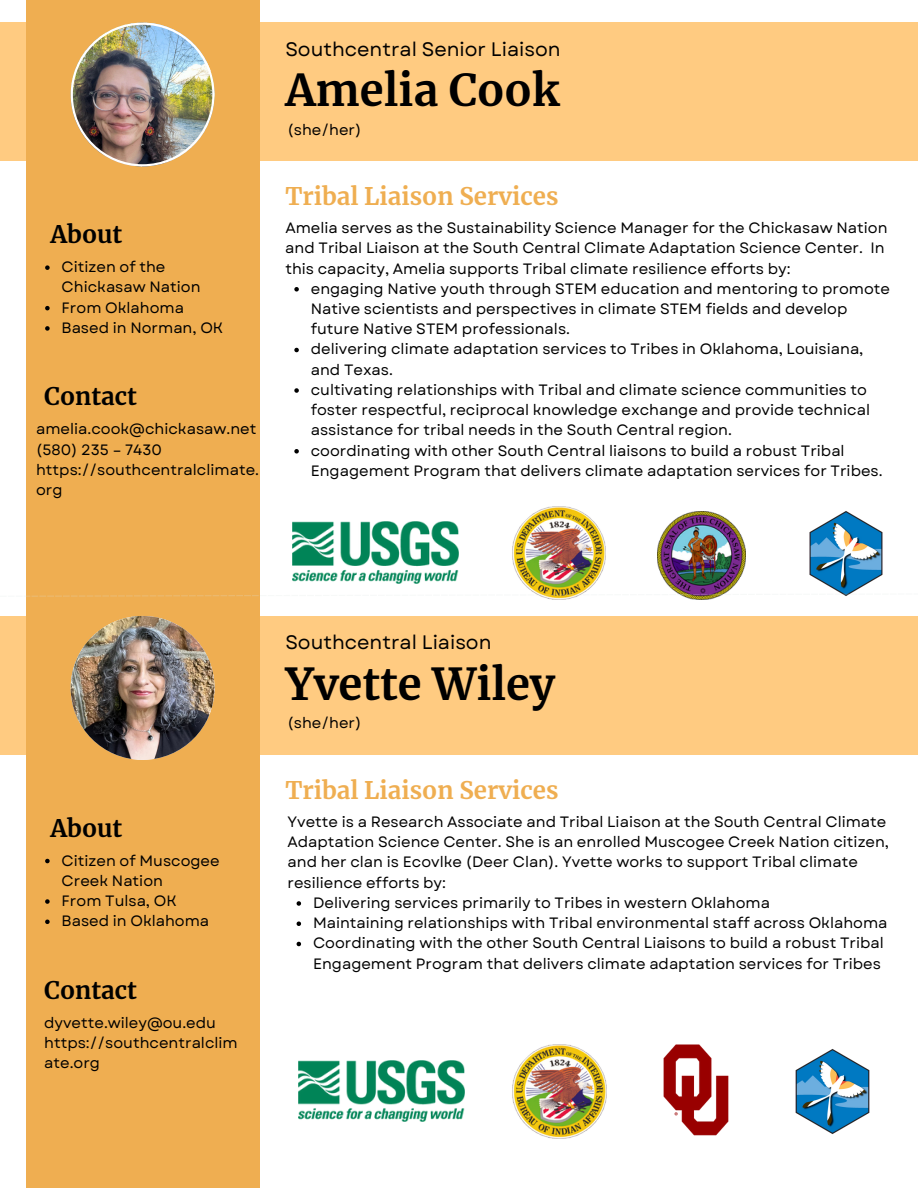
<style>
.page{position:relative;width:918px;height:1188px;background:#fff}
.page>*{position:absolute;margin:0;border:0;box-sizing:border-box;transform-origin:0 0}
.t1{font:700 43.5px "Merriweather";color:#000}
.t2{font:700 24px "Merriweather";color:#efae51}
.t3{font:700 24px "Merriweather";color:#000}
.t4{font:19.5px "Garet";color:#000}
.t5{font:15px/20.2px "Garet";color:#000}
</style>
<div class="page">
<div style="left:0;top:23px;width:918px;height:138px;background:#ffcb81"></div>
<div style="left:0;top:616px;width:918px;height:138px;background:#ffcb81"></div>
<div style="left:26px;top:0;width:233px;height:1188px;background:#efae51"></div>
<img style="left:71px;top:23px;width:144px;height:143px">
<img style="left:292px;top:522px;width:167px;height:62px">
<img style="left:512px;top:506px;width:93px;height:94px">
<img style="left:809px;top:511px;width:74px;height:82px">
<img style="left:658px;top:512px;width:88px;height:88px">
<svg style="left:45px;top:265px;width:5px;height:5px"></svg>
<svg style="left:45px;top:306px;width:5px;height:4px"></svg>
<svg style="left:45px;top:326px;width:5px;height:5px"></svg>
<svg style="left:294px;top:287px;width:5px;height:5px"></svg>
<svg style="left:294px;top:348px;width:5px;height:4px"></svg>
<svg style="left:294px;top:388px;width:5px;height:5px"></svg>
<svg style="left:294px;top:449px;width:5px;height:5px"></svg>
<svg style="left:26px;top:593px;width:826px;height:4px"></svg>
<svg style="left:71px;top:616px;width:134px;height:144px"></svg>
<svg style="left:297px;top:901px;width:4px;height:5px"></svg>
<svg style="left:297px;top:921px;width:4px;height:5px"></svg>
<svg style="left:297px;top:942px;width:4px;height:4px"></svg>
<img style="left:71px;top:616px;width:144px;height:144px;border-radius:50%">
<svg style="left:45px;top:859px;width:5px;height:4px"></svg>
<svg style="left:45px;top:899px;width:5px;height:5px"></svg>
<svg style="left:45px;top:920px;width:5px;height:4px"></svg>
<img style="left:298px;top:1060px;width:167px;height:62px">
<img style="left:513px;top:1045px;width:93px;height:93px">
<img style="left:795px;top:1049px;width:75px;height:85px">
<img style="left:664px;top:1045px;width:65px;height:91px">
<h2 class="t3" style="left:50px;top:220px;width:73px">About</h2>
<p class="t5" style="left:62px;top:257px;width:163px">Citizen of the<br>Chickasaw Nation<br>From Oklahoma<br>Based in Norman, OK</p>
<h2 class="t3" style="left:44px;top:382px;width:94px">Contact</h2>
<p class="t5" style="left:36px;top:419px;width:224px">amelia.cook@chickasaw.net (580) 235 – 7430 https://southcentralclimate. org</p>
<p class="t4" style="left:285px;top:35px;width:277px">Southcentral Senior Liaison</p>
<h1 class="t1" style="left:285px;top:64px;width:276px">Amelia Cook</h1>
<p class="t5" style="left:288px;top:120px;width:75px">(she/her)</p>
<h2 class="t2" style="left:285px;top:182px;width:275px">Tribal Liaison Services</h2>
<p class="t5" style="left:285px;top:218px;width:604px">Amelia serves as the Sustainability Science Manager for the Chickasaw Nation</p>
<p class="t5" style="left:285px;top:238px;width:601px">and Tribal Liaison at the South Central Climate Adaptation Science Center. In</p>
<p class="t5" style="left:285px;top:258px;width:507px">this capacity, Amelia supports Tribal climate resilience efforts by:</p>
<p class="t5" style="left:311px;top:278px;width:581px">engaging Native youth through STEM education and mentoring to promote</p>
<p class="t5" style="left:311px;top:299px;width:538px">Native scientists and perspectives in climate STEM fields and develop</p>
<p class="t5" style="left:311px;top:319px;width:261px">future Native STEM professionals.</p>
<p class="t5" style="left:311px;top:339px;width:554px">delivering climate adaptation services to Tribes in Oklahoma, Louisiana,</p>
<p class="t5" style="left:311px;top:359px;width:84px">and Texas.</p>
<p class="t5" style="left:311px;top:380px;width:558px">cultivating relationships with Tribal and climate science communities to</p>
<p class="t5" style="left:311px;top:400px;width:561px">foster respectful, reciprocal knowledge exchange and provide technical</p>
<p class="t5" style="left:311px;top:420px;width:423px">assistance for tribal needs in the South Central region.</p>
<p class="t5" style="left:311px;top:440px;width:535px">coordinating with other South Central liaisons to build a robust Tribal</p>
<p class="t5" style="left:311px;top:461px;width:573px">Engagement Program that delivers climate adaptation services for Tribes.</p>
<h2 class="t3" style="left:50px;top:813px;width:73px">About</h2>
<p class="t5" style="left:62px;top:850px;width:160px">Citizen of Muscogee<br>Creek Nation<br>From Tulsa, OK<br>Based in Oklahoma</p>
<h2 class="t3" style="left:44px;top:975px;width:94px">Contact</h2>
<p class="t5" style="left:44px;top:1013px;width:195px">dyvette.wiley@ou.edu https://southcentralclim ate.org</p>
<p class="t4" style="left:285px;top:629px;width:208px">Southcentral Liaison</p>
<h1 class="t1" style="left:285px;top:657px;width:271px">Yvette Wiley</h1>
<p class="t5" style="left:288px;top:713px;width:75px">(she/her)</p>
<h2 class="t2" style="left:285px;top:775px;width:275px">Tribal Liaison Services</h2>
<p class="t5" style="left:288px;top:812px;width:600px">Yvette is a Research Associate and Tribal Liaison at the South Central Climate</p>
<p class="t5" style="left:288px;top:832px;width:603px">Adaptation Science Center. She is an enrolled Muscogee Creek Nation citizen,</p>
<p class="t5" style="left:288px;top:852px;width:572px">and her clan is Ecovlke (Deer Clan). Yvette works to support Tribal climate</p>
<p class="t5" style="left:288px;top:872px;width:160px">resilience efforts by:</p>
<p class="t5" style="left:313px;top:893px;width:458px">Delivering services primarily to Tribes in western Oklahoma</p>
<p class="t5" style="left:313px;top:913px;width:576px">Maintaining relationships with Tribal environmental staff across Oklahoma</p>
<p class="t5" style="left:313px;top:933px;width:572px">Coordinating with the other South Central Liaisons to build a robust Tribal</p>
<p class="t5" style="left:313px;top:953px;width:569px">Engagement Program that delivers climate adaptation services for Tribes</p>
</div>
